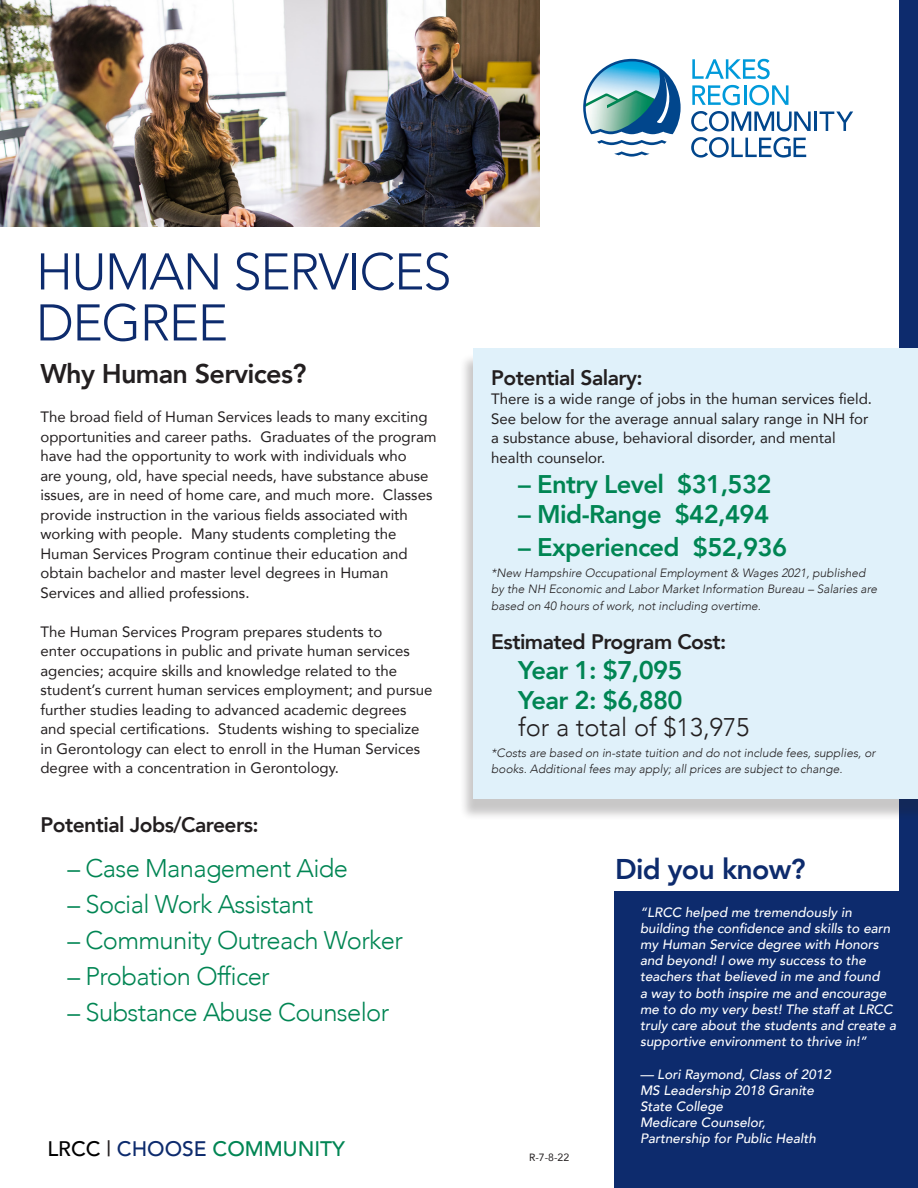
<style>
.page{position:relative;width:918px;height:1188px;background:#fff}
.page>*{position:absolute;margin:0;border:0;box-sizing:border-box;transform-origin:0 0}
.t1{font:300 51px "Avenir";letter-spacing:-.025em;color:#0d2b6d}
.t2{font:800 28.5px "Avenir";letter-spacing:-.025em;color:#0d2b6d}
.t3{font:800 27px "Avenir";letter-spacing:-.025em;color:#231f20}
.t4{font:300 25.5px "Avenir";letter-spacing:-.025em;color:#008553}
.t5{font:800 25.5px "Avenir";letter-spacing:-.025em;color:#008553}
.t6{font:300 25.5px "Avenir";color:#231f20}
.t7{font:800 21px "Avenir";letter-spacing:-.025em;color:#231f20}
.t8{font:500 21px "Avenir";color:#008553}
.t9{font:15px/19.5px "Avenir";color:#231f20}
.t10{font:italic 500 13.5px/16.2px "Avenir";color:#fff}
.t11{font:italic 300 12px/16.5px "Avenir";color:#231f20}
.t12{font:10.5px "Avenir";color:#231f20}
.s1{color:#000}
.s2{color:#231f20}
.s3{color:#0d2b6d}
</style>
<div class="page">
<div style="left:899px;top:0;width:19px;height:1188px;background:#0d2b6d"></div>
<svg style="left:597px;top:140px;width:70px;height:5px"></svg>
<svg style="left:614px;top:151px;width:36px;height:6px"></svg>
<svg style="left:583px;top:59px;width:98px;height:75px"></svg>
<svg style="left:692px;top:59px;width:78px;height:20px"></svg>
<svg style="left:692px;top:85px;width:48px;height:20px"></svg>
<hr style="left:744px;top:85px;width:2px;height:20px;background:#009ada">
<svg style="left:749px;top:85px;width:39px;height:20px"></svg>
<svg style="left:691px;top:111px;width:120px;height:20px"></svg>
<hr style="left:814px;top:112px;width:3px;height:19px;background:#01468c">
<svg style="left:820px;top:112px;width:33px;height:19px"></svg>
<svg style="left:691px;top:137px;width:115px;height:21px"></svg>
<div style="left:459px;top:354px;width:459px;height:467px;background:#231f20;opacity:.25"></div>
<div style="left:473px;top:348px;width:445px;height:451px;background:#e0f1fa"></div>
<div style="left:615px;top:891px;width:303px;height:297px;background:#0d2b6d"></div>
<img style="left:0;top:0;width:540px;height:226px">
<p class="t1" style="left:36px;top:242px;width:417px">HUMAN SERVICES</p>
<p class="t1" style="left:36px;top:293px;width:194px">DEGREE</p>
<p class="t3" style="left:40px;top:353px;width:267px">Why Human Services?</p>
<p class="t9" style="left:40px;top:407px;width:398px">The broad field of Human Services leads to many exciting opportunities and career paths. Graduates of the program have had the opportunity to work with individuals who<br>are young, old, have special needs, have substance abuse issues, are in need of home care, and much more. Classes provide instruction in the various fields associated with working with people. Many students completing the Human Services Program continue their education and obtain bachelor and master level degrees in Human Services and allied professions.</p>
<p class="t9" style="left:40px;top:621px;width:393px">The Human Services Program prepares students to<br>enter occupations in public and private human services agencies; acquire skills and knowledge related to the student’s current human services employment; and pursue further studies leading to advanced academic degrees and special certifications. Students wishing to specialize in Gerontology can elect to enroll in the Human Services degree with a concentration in Gerontology.</p>
<p class="t7" style="left:40px;top:808px;width:220px">Potential Jobs/Careers:</p>
<p class="t4" style="left:68px;top:853px;width:282px">– Case Management Aide</p>
<p class="t4" style="left:68px;top:889px;width:247px">– Social Work Assistant</p>
<p class="t4" style="left:68px;top:925px;width:337px">– Community Outreach Worker</p>
<p class="t4" style="left:68px;top:961px;width:204px">– Probation Officer</p>
<p class="t4" style="left:68px;top:997px;width:323px">– Substance Abuse Counselor</p>
<p class="t8" style="left:47px;top:1131px;width:299px"><span class="s1">LRCC</span> <span class="s2">|</span> <span class="s3">CHOOSE</span> COMMUNITY</p>
<p class="t7" style="left:491px;top:361px;width:153px">Potential Salary:</p>
<p class="t9" style="left:491px;top:389px;width:382px">There is a wide range of jobs in the human services field.<br>See below for the average annual salary range in NH for a substance abuse, behavioral disorder, and mental health counselor.</p>
<p class="t5" style="left:518px;top:464px;width:255px">– Entry Level $31,532</p>
<p class="t5" style="left:518px;top:494px;width:252px">– Mid-Range $42,494</p>
<p class="t5" style="left:518px;top:527px;width:270px">– Experienced $52,936</p>
<p class="t11" style="left:491px;top:564px;width:388px">*New Hampshire Occupational Employment &amp; Wages 2021, published by the NH Economic and Labor Market Information Bureau – Salaries are based on 40 hours of work, not including overtime.</p>
<p class="t7" style="left:491px;top:625px;width:236px">Estimated Program Cost:</p>
<p class="t5" style="left:518px;top:650px;width:166px">Year 1: $7,095</p>
<p class="t5" style="left:518px;top:680px;width:166px">Year 2: $6,880</p>
<p class="t6" style="left:518px;top:712px;width:233px">for a total of $13,975</p>
<p class="t11" style="left:491px;top:744px;width:386px">*Costs are based on in-state tuition and do not include fees, supplies, or books. Additional fees may apply; all prices are subject to change.</p>
<h2 class="t2" style="left:615px;top:847px;width:192px">Did you know?</h2>
<p class="t12" style="left:529px;top:1149px;width:42px">R-7-8-22</p>
<p class="t10" style="left:640px;top:904px;width:258px">“LRCC helped me tremendously in building the confidence and skills to earn my Human Service degree with Honors and beyond! I owe my success to the teachers that believed in me and found<br>a way to both inspire me and encourage me to do my very best! The staff at LRCC truly care about the students and create a supportive environment to thrive in!”</p>
<p class="t10" style="left:640px;top:1066px;width:192px">— Lori Raymond, Class of 2012</p>
<p class="t10" style="left:640px;top:1082px;width:176px">MS Leadership 2018 Granite<br>State College</p>
<p class="t10" style="left:640px;top:1115px;width:177px">Medicare Counselor,<br>Partnership for Public Health</p>
</div>
